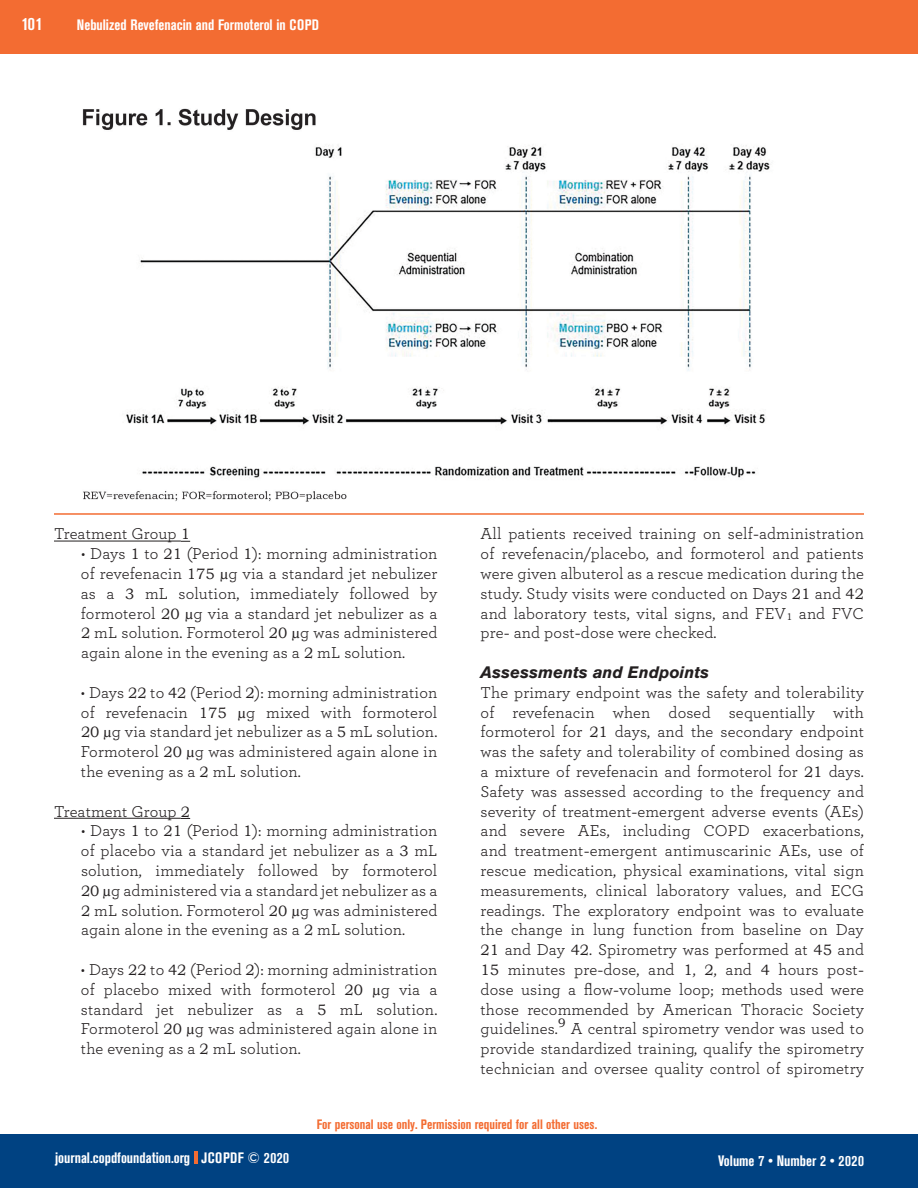
<style>
.page{position:relative;width:918px;height:1188px;background:#fff}
.page>*{position:absolute;margin:0;border:0;box-sizing:border-box;transform-origin:0 0}
.t1{font:700 condensed 18px "Akzidenz Grotesk BE";color:#fff}
.t2{font:16.5px/19.8px "Breathe";letter-spacing:.01em;color:#231f20;text-align:justify}
.t3{font:italic 700 16.5px "Akzidenz Grotesk BQ";color:#231f20}
.t4{font:700 condensed 15px "Akzidenz Grotesk BE";color:#fff}
.t5{font:700 condensed 13.5px "Akzidenz Grotesk BE";color:#f36c32}
.s1{font-family:"Bookman Old Style";font-size:15px}
.s2{font-family:"Bookman Old Style";font-size:9.6px}
</style>
<div class="page">
<div style="left:0;top:1134px;width:918px;height:54px;background:#004282"></div>
<div style="left:0;top:0;width:918px;height:54px;background:#f36c32"></div>
<svg style="left:194px;top:1152px;width:3px;height:12px"></svg>
<hr style="left:54px;top:541px;width:127px;height:1px;background:#231f20">
<hr style="left:54px;top:818px;width:127px;height:1px;background:#231f20">
<hr style="left:54px;top:513px;width:810px;height:2px;background:#f36c32">
<img style="left:83px;top:109px;width:688px;height:393px">
<p class="t1" style="left:22px;top:13px;width:23px">101</p>
<p class="t4" style="left:77px;top:16px;width:244px">Nebulized Revefenacin and Formoterol in COPD</p>
<p class="t2" style="left:54px;top:523px;width:138px">Treatment Group <span class="s1">1</span></p>
<p class="t2" style="left:81px;top:543px;width:358px">• Days <span class="s1">1</span> to <span class="s1">21</span> (Period <span class="s1">1</span>): morning administration of revefenacin <span class="s1">175 µ</span>g via a standard jet nebulizer as a <span class="s1">3</span> mL solution, immediately followed by formoterol <span class="s1">20 µ</span>g via a standard jet nebulizer as a <span class="s1">2</span> mL solution. Formoterol <span class="s1">20 µ</span>g was administered again alone in the evening as a <span class="s1">2</span> mL solution.</p>
<p class="t2" style="left:81px;top:682px;width:358px">• Days <span class="s1">22</span> to <span class="s1">42</span> (Period <span class="s1">2</span>): morning administration of revefenacin <span class="s1">175 µ</span>g mixed with formoterol <span class="s1">20 µ</span>g via standard jet nebulizer as a <span class="s1">5</span> mL solution.<br>Formoterol <span class="s1">20 µ</span>g was administered again alone in the evening as a <span class="s1">2</span> mL solution.</p>
<p class="t2" style="left:54px;top:800px;width:138px">Treatment Group <span class="s1">2</span></p>
<p class="t2" style="left:81px;top:820px;width:358px">• Days <span class="s1">1</span> to <span class="s1">21</span> (Period <span class="s1">1</span>): morning administration of placebo via a standard jet nebulizer as a <span class="s1">3</span> mL solution, immediately followed by formoterol <span class="s1">20 µ</span>g administered via a standard jet nebulizer as a <span class="s1">2</span> mL solution. Formoterol <span class="s1">20 µ</span>g was administered again alone in the evening as a <span class="s1">2</span> mL solution.</p>
<p class="t2" style="left:81px;top:959px;width:358px">• Days <span class="s1">22</span> to <span class="s1">42</span> (Period <span class="s1">2</span>): morning administration of placebo mixed with formoterol <span class="s1">20 µ</span>g via a standard jet nebulizer as a <span class="s1">5</span> mL solution.<br>Formoterol <span class="s1">20 µ</span>g was administered again alone in the evening as a <span class="s1">2</span> mL solution.</p>
<p class="t2" style="left:481px;top:523px;width:385px">All patients received training on self<span class="s1">-</span>administration of revefenacin/placebo, and formoterol and patients were given albuterol as a rescue medication during the study. Study visits were conducted on Days <span class="s1">21</span> and <span class="s1">42 </span>and laboratory tests, vital signs, and FEV<span class="s2">1</span> and FVC pre<span class="s1">-</span> and post<span class="s1">-</span>dose were checked.</p>
<p class="t3" style="left:481px;top:662px;width:230px">Assessments and Endpoints</p>
<p class="t2" style="left:481px;top:682px;width:385px">The primary endpoint was the safety and tolerability of revefenacin when dosed sequentially with formoterol for <span class="s1">21</span> days, and the secondary endpoint was the safety and tolerability of combined dosing as a mixture of revefenacin and formoterol for <span class="s1">21</span> days.<br>Safety was assessed according to the frequency and severity of treatment<span class="s1">-</span>emergent adverse events (AEs) and severe AEs, including COPD exacerbations, and treatment<span class="s1">-</span>emergent antimuscarinic AEs, use of rescue medication, physical examinations, vital sign measurements, clinical laboratory values, and ECG readings. The exploratory endpoint was to evaluate the change in lung function from baseline on Day <span class="s1">21</span> and Day <span class="s1">42</span>. Spirometry was performed at <span class="s1">45</span> and <span class="s1">15</span> minutes pre<span class="s1">-</span>dose, and <span class="s1">1</span>, <span class="s1">2</span>, and <span class="s1">4</span> hours post&shy;dose using a flow<span class="s1">-</span>volume loop; methods used were those recommended by American Thoracic Society guidelines.<sup>9</sup> A central spirometry vendor was used to provide standardized training, qualify the spirometry technician and oversee quality control of spirometry</p>
<p class="t5" style="left:317px;top:1117px;width:282px">For personal use only. Permission required for all other uses.</p>
<p class="t4" style="left:55px;top:1149px;width:236px">journal.copdfoundation.org JCOPDF © 2020</p>
<p class="t4" style="left:718px;top:1152px;width:147px">Volume 7 • Number 2 • 2020</p>
</div>
